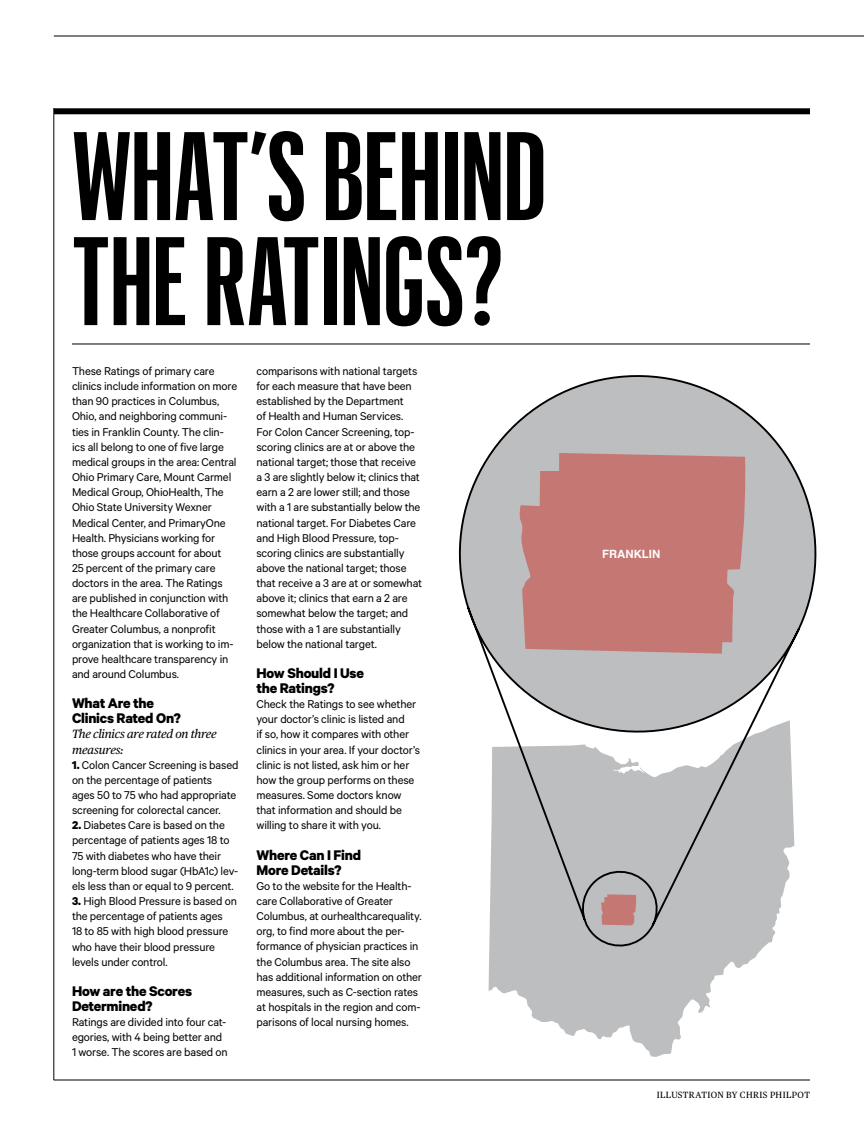
<style>
.page{position:relative;width:864px;height:1134px;background:#fff}
.page>*{position:absolute;margin:0;border:0;box-sizing:border-box;transform-origin:0 0}
.t1{font:600 123px/105px "Graphik XX Cond";letter-spacing:-.005em;color:#000}
.t2{font:700 15.75px/15.1px "Calibre";letter-spacing:-.015em;color:#000}
.t3{font:12.75px/15.1px "Calibre";letter-spacing:-.015em;color:#000}
.t4{font:italic 12px/15.1px "Publico Text";letter-spacing:-.015em;color:#000}
.t5{font:700 11.4px "Helvetica";color:#fff}
.t6{font:9px "Publico Text";letter-spacing:.045em;color:#000}
.s1{font-weight:700}
</style>
<div class="page">
<hr style="left:54px;top:36px;width:810px;height:1px;background:#000">
<svg style="left:489px;top:952px;width:270px;height:105px;fill:#bcbec0"></svg>
<svg style="left:459px;top:375px;width:357px;height:577px"></svg>
<hr style="left:72px;top:344px;width:738px;height:1px;background:#000">
<hr style="left:54px;top:108px;width:1px;height:972px;background:#000">
<div style="left:54px;top:108px;width:756px;height:6px;background:#000"></div>
<hr style="left:54px;top:1080px;width:756px;height:1px;background:#000">
<h1 class="t1" style="left:72px;top:116px;width:476px">WHAT’S BEHIND<br>THE RATINGS?</h1>
<p class="t3" style="left:72px;top:363px;width:167px">These Ratings of primary care clinics include information on more than 90 practices in Columbus,<br>Ohio, and neighboring communi&shy;ties in Franklin County. The clin&shy;ics all belong to one of five large medical groups in the area: Central<br>Ohio Primary Care, Mount Carmel<br>Medical Group, OhioHealth, The<br>Ohio State University Wexner<br>Medical Center, and PrimaryOne<br>Health. Physicians working for those groups account for about<br>25 percent of the primary care doctors in the area. The Ratings are published in conjunction with the Healthcare Collaborative of<br>Greater Columbus, a nonprofit organization that is working to im&shy;prove healthcare transparency in and around Columbus.</p>
<p class="t2" style="left:72px;top:695px;width:111px">What Are the<br>Clinics Rated On?</p>
<p class="t4" style="left:72px;top:726px;width:146px">The clinics are rated on three measures:</p>
<p class="t3" style="left:72px;top:757px;width:168px"><span class="s1">1.</span> Colon Cancer Screening is based on the percentage of patients<br>ages 50 to 75 who had appropriate screening for colorectal cancer.</p>
<p class="t3" style="left:72px;top:817px;width:168px"><span class="s1">2.</span> Diabetes Care is based on the percentage of patients ages 18 to<br>75 with diabetes who have their long-term blood sugar (HbA1c) lev&shy;els less than or equal to 9 percent.</p>
<p class="t3" style="left:72px;top:893px;width:166px"><span class="s1">3.</span> High Blood Pressure is based on the percentage of patients ages<br>18 to 85 with high blood pressure who have their blood pressure levels under control.</p>
<p class="t2" style="left:72px;top:983px;width:122px">How are the Scores<br>Determined?</p>
<p class="t3" style="left:72px;top:1014px;width:157px">Ratings are divided into four cat&shy;egories, with 4 being better and<br>1 worse. The scores are based on</p>
<p class="t3" style="left:257px;top:363px;width:167px">comparisons with national targets for each measure that have been established by the Department<br>of Health and Human Services.<br>For Colon Cancer Screening, top&shy;scoring clinics are at or above the national target; those that receive a 3 are slightly below it; clinics that earn a 2 are lower still; and those with a 1 are substantially below the national target. For Diabetes Care and High Blood Pressure, top&shy;scoring clinics are substantially above the national target; those that receive a 3 are at or somewhat above it; clinics that earn a 2 are somewhat below the target; and those with a 1 are substantially below the national target.</p>
<p class="t2" style="left:256px;top:665px;width:109px">How Should I Use the Ratings?</p>
<p class="t3" style="left:256px;top:696px;width:165px">Check the Ratings to see whether your doctor’s clinic is listed and<br>if so, how it compares with other clinics in your area. If your doctor’s clinic is not listed, ask him or her how the group performs on these measures. Some doctors know that information and should be willing to share it with you.</p>
<p class="t2" style="left:256px;top:847px;width:106px">Where Can I Find<br>More Details?</p>
<p class="t3" style="left:256px;top:878px;width:167px">Go to the website for the Health&shy;care Collaborative of Greater Columbus, at ourhealthcarequality. org, to find more about the per&shy;formance of physician practices in the Columbus area. The site also has additional information on other measures, such as C-section rates at hospitals in the region and com&shy;parisons of local nursing homes.</p>
<p class="t5" style="left:602px;top:545px;width:60px">FRANKLIN</p>
<p class="t6" style="left:657px;top:1088px;width:155px">ILLUSTRATION BY CHRIS PHILPOT</p>
</div>
